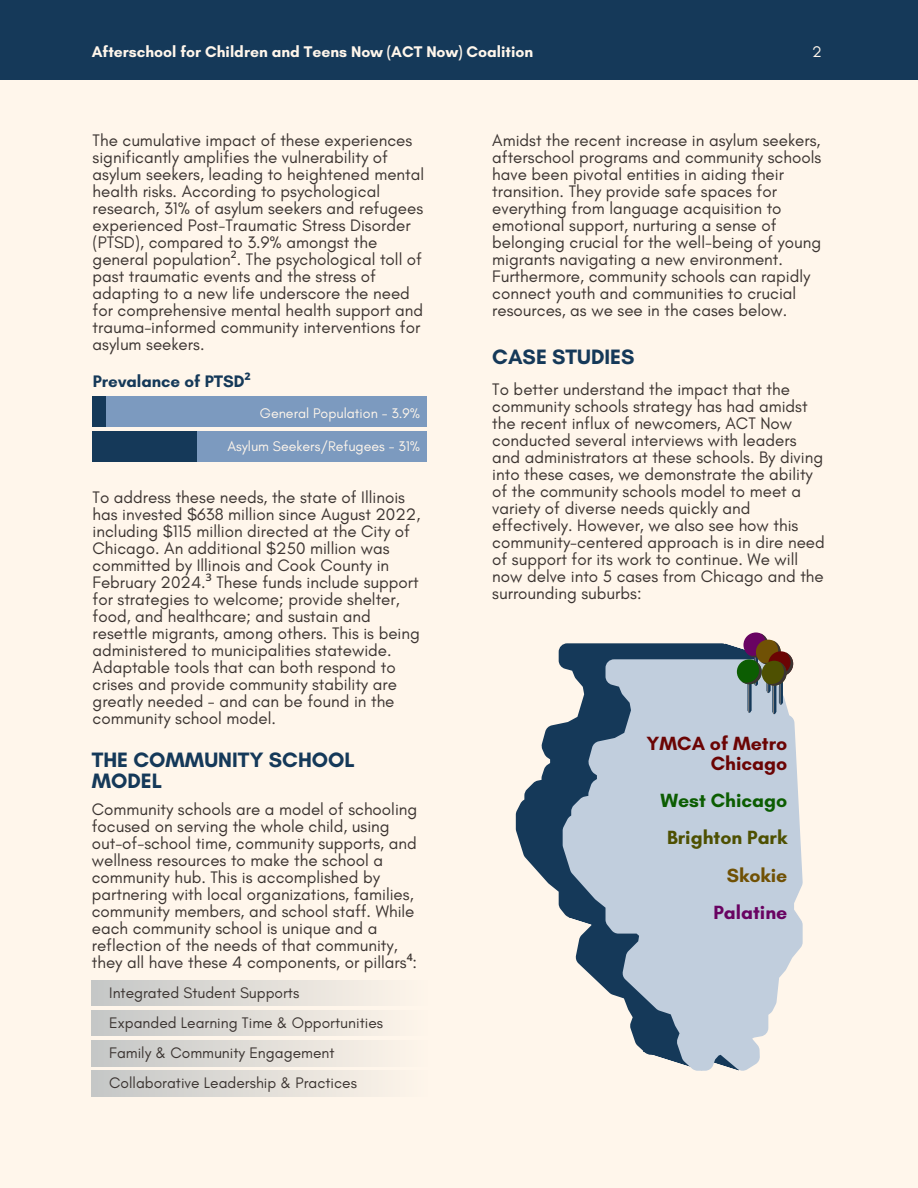
<style>
.page{position:relative;width:918px;height:1188px;background:#fff6eb}
.page>*{position:absolute;margin:0;border:0;box-sizing:border-box;transform-origin:0 0}
.t1{font:700 21.15px/21.1px "Glacial Indifference";color:#153959}
.t2{font:700 19.5px/19.5px "Glacial Indifference";color:#6b0404;text-align:right}
.t3{font:700 19.5px "Glacial Indifference";color:#4e5001}
.t4{font:700 19.5px "Glacial Indifference";color:#0c5d02}
.t5{font:700 19.5px "Glacial Indifference";color:#690362}
.t6{font:700 19.5px "Glacial Indifference";color:#705105}
.t7{font:16.95px/17px "Glacial Indifference";color:#3b3431}
.t8{font:700 16.95px "Glacial Indifference";color:#153959}
.t9{font:700 15.75px "Glacial Indifference";color:#fff6eb}
.t10{font:15.75px "Glacial Indifference";color:#fff6eb}
.t11{font:15.6px "Glacial Indifference";color:#3b3431}
.t12{font:14.25px "Glacial Indifference";color:#fff6eb}
.s1{font-family:"Noto Sans"}
</style>
<div class="page">
<div style="left:0;top:0;width:918px;height:79px;background:#153959"></div>
<div style="left:93px;top:397px;width:334px;height:30px;background:#7c9abf"></div>
<div style="left:93px;top:397px;width:13px;height:30px;background:#153959"></div>
<div style="left:93px;top:432px;width:334px;height:30px;background:#7c9abf"></div>
<div style="left:93px;top:432px;width:103px;height:30px;background:#153959"></div>
<div style="left:92px;top:980px;width:335px;height:26px;background:linear-gradient(to right,#c5c7c6,#fef5ea)"></div>
<div style="left:92px;top:1010px;width:335px;height:26px;background:linear-gradient(to right,#c5c7c6,#fef5ea)"></div>
<div style="left:92px;top:1041px;width:335px;height:25px;background:linear-gradient(to right,#c5c7c6,#fef5ea)"></div>
<div style="left:92px;top:1071px;width:335px;height:25px;background:linear-gradient(to right,#c5c7c6,#fef5ea)"></div>
<svg style="left:516px;top:643px;width:226px;height:269px"></svg>
<svg style="left:563px;top:659px;width:239px;height:412px;background:#b3bfcd"></svg>
<svg style="left:743px;top:632px;width:25px;height:25px"></svg>
<div style="left:737px;top:659px;width:25px;height:25px;background:#0c5d02;border-radius:50%"></div>
<svg style="left:742px;top:634px;width:51px;height:80px"></svg>
<div style="left:765px;top:664px;width:10px;height:10px;background:#4e5001;border-radius:50%"></div>
<h4 class="t9" style="left:92px;top:42px;width:443px">Afterschool for Children and Teens Now (ACT Now) Coalition</h4>
<p class="t10" style="left:812px;top:42px;width:11px">2</p>
<h3 class="t7" style="left:93px;top:132px;width:333px">The cumulative impact of these experiences significantly amplifies the vulnerability of asylum seekers, leading to heightened mental health risks. According to psychological research, 31% of asylum seekers and refugees experienced Post-Traumatic Stress Disorder (PTSD), compared to 3.9% amongst the general population<span class="s1">²</span>. The psychological toll of past traumatic events and the stress of adapting to a new life underscore the need for comprehensive mental health support and trauma-informed community interventions for asylum seekers.</h3>
<h3 class="t8" style="left:93px;top:371px;width:160px">Prevalance of PTSD<span class="s1">²</span></h3>
<h1 class="t12" style="left:260px;top:404px;width:162px">General Population - 3.9%</h1>
<h4 class="t12" style="left:227px;top:438px;width:194px">Asylum Seekers/Refugees - 31%</h4>
<p class="t7" style="left:93px;top:489px;width:329px">To address these needs, the state of Illinois has invested $638 million since August 2022, including $115 million directed at the City of Chicago. An additional $250 million was committed by Illinois and Cook County in February 2024.<span class="s1">³</span> These funds include support for strategies to welcome; provide shelter, food, and healthcare; and sustain and resettle migrants, among others. This is being administered to municipalities statewide.<br>Adaptable tools that can both respond to crises and provide community stability are greatly needed - and can be found in the community school model.</p>
<h4 class="t1" style="left:92px;top:749px;width:265px">THE COMMUNITY SCHOOL<br>MODEL</h4>
<p class="t7" style="left:92px;top:801px;width:327px">Community schools are a model of schooling focused on serving the whole child, using out-of-school time, community supports, and wellness resources to make the school a community hub. This is accomplished by partnering with local organizations, families, community members, and school staff. While each community school is unique and a reflection of the needs of that community, they all have these 4 components, or pillars<span class="s1">⁴</span>:</p>
<p class="t11" style="left:109px;top:983px;width:192px">Integrated Student Supports</p>
<p class="t11" style="left:109px;top:1013px;width:275px">Expanded Learning Time &amp; Opportunities</p>
<p class="t11" style="left:109px;top:1043px;width:227px">Family &amp; Community Engagement</p>
<p class="t11" style="left:109px;top:1073px;width:249px">Collaborative Leadership &amp; Practices</p>
<p class="t7" style="left:492px;top:132px;width:330px">Amidst the recent increase in asylum seekers, afterschool programs and community schools have been pivotal entities in aiding their transition. They provide safe spaces for everything from language acquisition to emotional support, nurturing a sense of belonging crucial for the well-being of young migrants navigating a new environment.<br>Furthermore, community schools can rapidly connect youth and communities to crucial resources, as we see in the cases below.</p>
<h4 class="t1" style="left:492px;top:346px;width:144px">CASE STUDIES</h4>
<h1 class="t7" style="left:492px;top:381px;width:334px">To better understand the impact that the community schools strategy has had amidst the recent influx of newcomers, ACT Now conducted several interviews with leaders and administrators at these schools. By diving into these cases, we demonstrate the ability of the community schools model to meet a variety of diverse needs quickly and effectively. However, we also see how this community-centered approach is in dire need of support for its work to continue. We will now delve into 5 cases from Chicago and the surrounding suburbs:</h1>
<h4 class="t2" style="left:646px;top:734px;width:142px">YMCA of Metro<br>Chicago</h4>
<p class="t4" style="left:660px;top:789px;width:128px">West Chicago</p>
<p class="t3" style="left:667px;top:826px;width:122px">Brighton Park</p>
<p class="t6" style="left:727px;top:863px;width:62px">Skokie</p>
<p class="t5" style="left:713px;top:901px;width:75px">Palatine</p>
</div>
